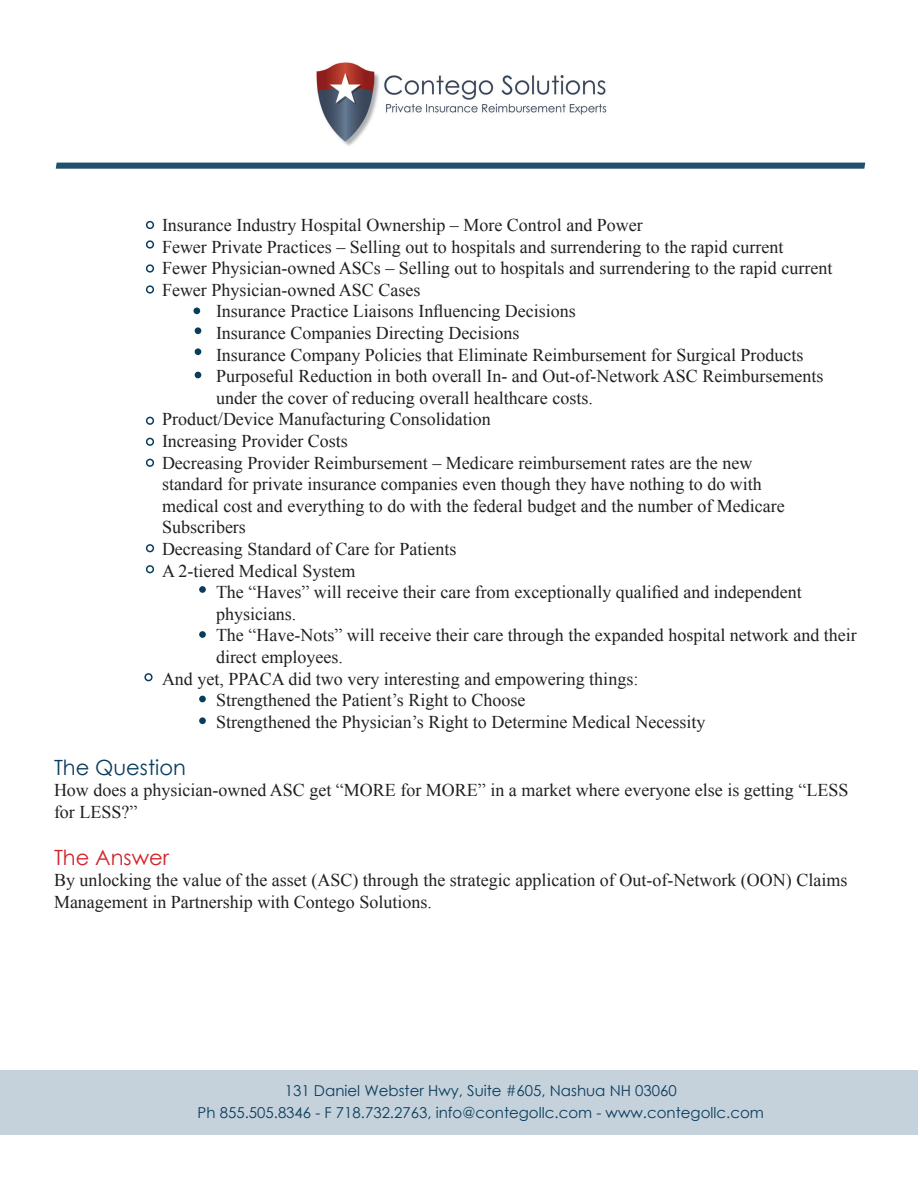
<style>
.page{position:relative;width:918px;height:1188px;background:#fff}
.page>*{position:absolute;margin:0;border:0;box-sizing:border-box;transform-origin:0 0}
.t1{font:21px "Century Gothic";color:#0a3d5d}
.t2{font:21px "Century Gothic";color:#d1232a}
.t3{font:18px/21.6px "Times New Roman";color:#231f20}
.t4{font:15px "Century Gothic";color:#0a3d5d}
</style>
<div class="page">
<div style="left:0;top:1070px;width:918px;height:64px;background:#c5d2dc"></div>
<div style="left:193px;top:308px;width:7px;height:6px;background:#0a3d5d;border-radius:50%"></div>
<div style="left:195px;top:327px;width:6px;height:7px;background:#0a3d5d;border-radius:50%"></div>
<div style="left:195px;top:348px;width:6px;height:7px;background:#0a3d5d;border-radius:50%"></div>
<svg style="left:195px;top:372px;width:6px;height:6px"></svg>
<div style="left:199px;top:586px;width:7px;height:7px;background:#0a3d5d;border-radius:50%"></div>
<div style="left:199px;top:631px;width:7px;height:7px;background:#0a3d5d;border-radius:50%"></div>
<div style="left:199px;top:696px;width:7px;height:6px;background:#0a3d5d;border-radius:50%"></div>
<div style="left:199px;top:717px;width:7px;height:7px;background:#0a3d5d;border-radius:50%"></div>
<div style="left:144px;top:673px;width:9px;height:8px;border:2px solid #0a3d5d;border-radius:50%"></div>
<div style="left:146px;top:565px;width:8px;height:8px;border:2px solid #0a3d5d;border-radius:50%"></div>
<div style="left:146px;top:544px;width:8px;height:8px;border:2px solid #0a3d5d;border-radius:50%"></div>
<div style="left:146px;top:459px;width:8px;height:8px;border:2px solid #0a3d5d;border-radius:50%"></div>
<div style="left:146px;top:438px;width:8px;height:8px;border:2px solid #0a3d5d;border-radius:50%"></div>
<div style="left:146px;top:417px;width:8px;height:8px;border:2px solid #0a3d5d;border-radius:50%"></div>
<div style="left:146px;top:285px;width:8px;height:9px;border:2px solid #0a3d5d;border-radius:50%"></div>
<div style="left:146px;top:264px;width:8px;height:9px;border:2px solid #0a3d5d;border-radius:50%"></div>
<div style="left:146px;top:240px;width:8px;height:9px;border:2px solid #0a3d5d;border-radius:50%"></div>
<div style="left:146px;top:221px;width:8px;height:8px;border:2px solid #0a3d5d;border-radius:50%"></div>
<svg style="left:56px;top:163px;width:809px;height:6px;background:#2d5974"></svg>
<img style="left:316px;top:62px;width:291px;height:84px">
<p class="t3" style="left:162px;top:214px;width:482px">Insurance Industry Hospital Ownership – More Control and Power</p>
<p class="t3" style="left:162px;top:236px;width:623px">Fewer Private Practices – Selling out to hospitals and surrendering to the rapid current</p>
<p class="t3" style="left:162px;top:257px;width:672px">Fewer Physician-owned ASCs – Selling out to hospitals and surrendering to the rapid current</p>
<p class="t3" style="left:162px;top:279px;width:260px">Fewer Physician-owned ASC Cases</p>
<p class="t3" style="left:216px;top:300px;width:361px">Insurance Practice Liaisons Influencing Decisions</p>
<p class="t3" style="left:216px;top:322px;width:305px">Insurance Companies Directing Decisions</p>
<p class="t3" style="left:216px;top:344px;width:589px">Insurance Company Policies that Eliminate Reimbursement for Surgical Products</p>
<p class="t3" style="left:216px;top:365px;width:609px">Purposeful Reduction in both overall In- and Out-of-Network ASC Reimbursements under the cover of reducing overall healthcare costs.</p>
<p class="t3" style="left:162px;top:408px;width:330px">Product/Device Manufacturing Consolidation</p>
<p class="t3" style="left:162px;top:430px;width:187px">Increasing Provider Costs</p>
<p class="t3" style="left:162px;top:452px;width:592px">Decreasing Provider Reimbursement – Medicare reimbursement rates are the new</p>
<p class="t3" style="left:162px;top:473px;width:601px">standard for private insurance companies even though they have nothing to do with</p>
<p class="t3" style="left:162px;top:495px;width:624px">medical cost and everything to do with the federal budget and the number of Medicare</p>
<p class="t3" style="left:162px;top:516px;width:85px">Subscribers</p>
<p class="t3" style="left:162px;top:538px;width:296px">Decreasing Standard of Care for Patients</p>
<p class="t3" style="left:162px;top:560px;width:195px">A 2-tiered Medical System</p>
<p class="t3" style="left:216px;top:581px;width:587px">The “Haves” will receive their care from exceptionally qualified and independent</p>
<p class="t3" style="left:216px;top:603px;width:82px">physicians.</p>
<p class="t3" style="left:216px;top:624px;width:642px">The “Have-Nots” will receive their care through the expanded hospital network and their</p>
<p class="t3" style="left:216px;top:646px;width:128px">direct employees.</p>
<p class="t3" style="left:162px;top:668px;width:478px">And yet, PPACA did two very interesting and empowering things:</p>
<p class="t3" style="left:216px;top:689px;width:311px">Strengthened the Patient’s Right to Choose</p>
<p class="t3" style="left:216px;top:711px;width:491px">Strengthened the Physician’s Right to Determine Medical Necessity</p>
<p class="t1" style="left:54px;top:752px;width:133px">The Question</p>
<p class="t3" style="left:54px;top:779px;width:796px">How does a physician-owned ASC get “MORE for MORE” in a market where everyone else is getting “LESS for LESS?”</p>
<p class="t2" style="left:54px;top:842px;width:117px">The Answer</p>
<p class="t3" style="left:54px;top:869px;width:795px">By unlocking the value of the asset (ASC) through the strategic application of Out-of-Network (OON) Claims<br>Management in Partnership with Contego Solutions.</p>
<p class="t4" style="left:285px;top:1080px;width:393px">131 Daniel Webster Hwy, Suite #605, Nashua NH 03060</p>
<p class="t4" style="left:198px;top:1102px;width:568px">Ph 855.505.8346 - F 718.732.2763, info@contegollc.com - www.contegollc.com</p>
</div>
